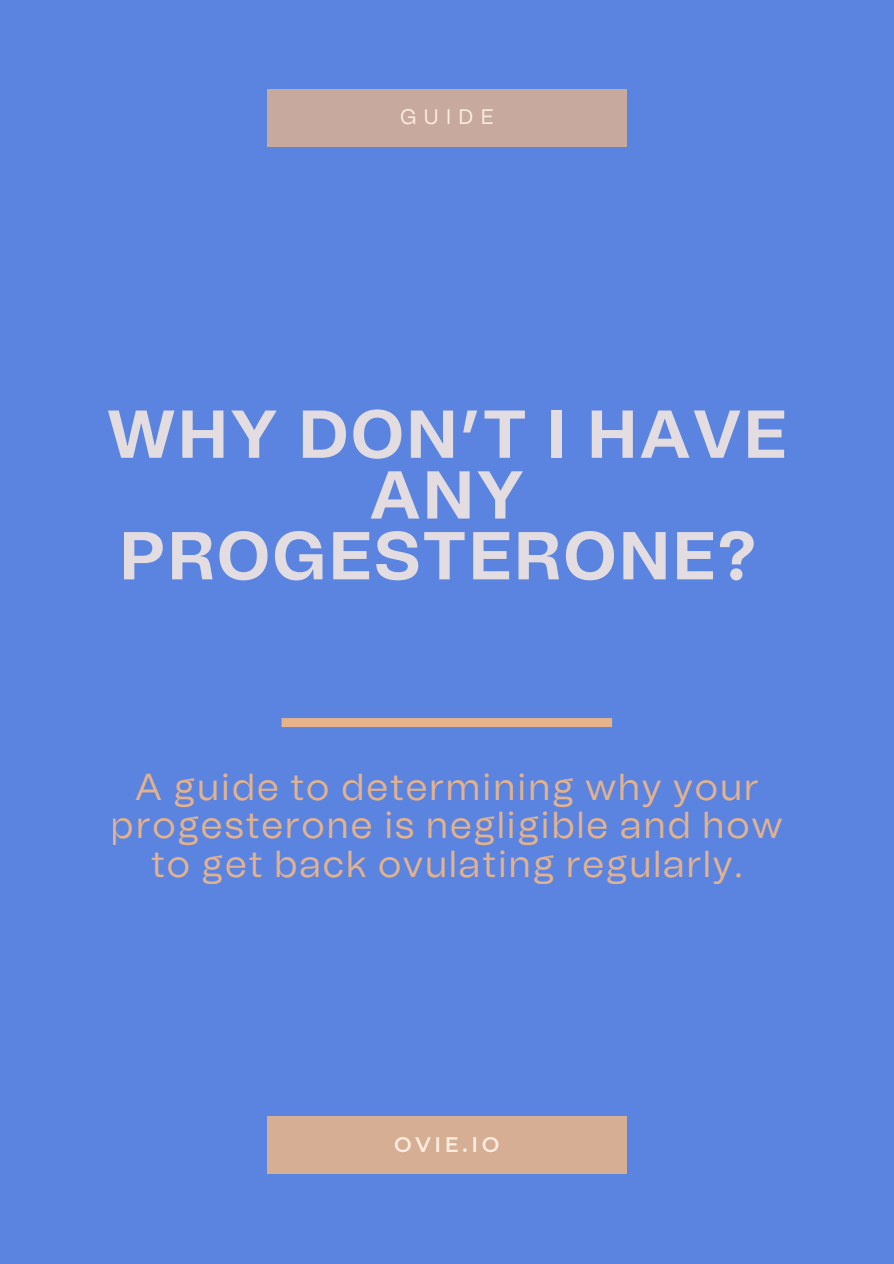
<style>
.page{position:relative;width:894px;height:1264px;background:#fff}
.page>*{position:absolute;margin:0;border:0;box-sizing:border-box;transform-origin:0 0}
.t1{font:700 67.5px/60.8px "Tomato Grotesk";letter-spacing:.025em;color:#fcede0;text-align:center}
.t2{font:37.5px/38.2px "Tomato Grotesk";letter-spacing:.035em;color:#edb687;text-align:center}
.t3{font:600 21px "Montserrat";letter-spacing:.175em;color:#fcede0}
.t4{font:21px "Tomato Grotesk";letter-spacing:.35em;color:#fcede0}
</style>
<div class="page">
<div style="left:0;top:0;width:893px;height:1263px;background:#5b84e0"></div>
<div style="left:267px;top:89px;width:359px;height:58px;background:#c8a99d"></div>
<div style="left:281px;top:718px;width:331px;height:9px;background:#e6b38a"></div>
<div style="left:267px;top:1116px;width:359px;height:58px;background:#d6ae94"></div>
<p class="t4" style="left:400px;top:107px;width:95px">GUIDE</p>
<h1 class="t1" style="left:107px;top:407px;width:681px">WHY DON’T I HAVE<br>ANY<br>PROGESTERONE?</h1>
<p class="t2" style="left:111px;top:769px;width:673px">A guide to determining why your progesterone is negligible and how to get back ovulating regularly.</p>
<h1 class="t3" style="left:394px;top:1131px;width:107px">OVIE.IO</h1>
</div>
